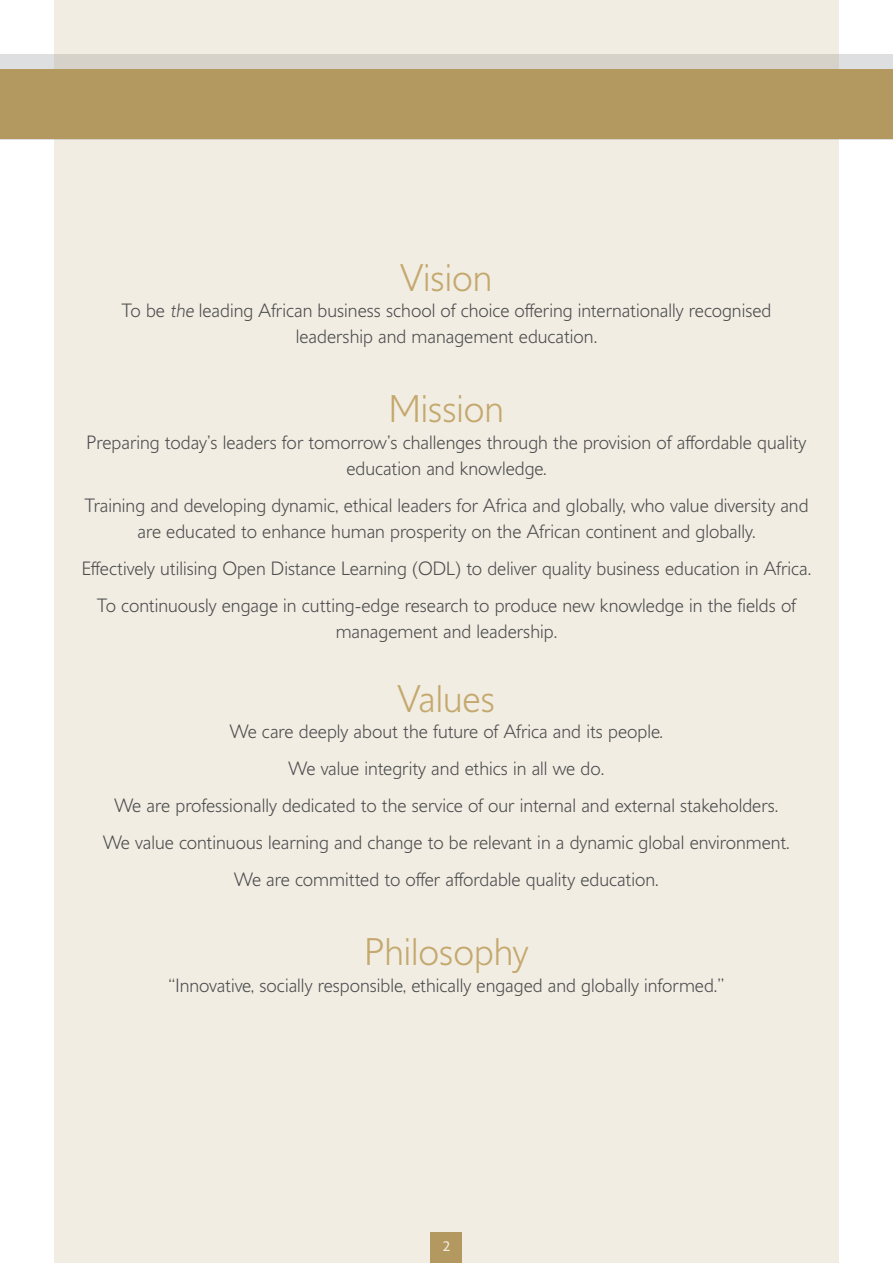
<style>
.page{position:relative;width:893px;height:1263px;background:#fff}
.page>*{position:absolute;margin:0;border:0;box-sizing:border-box;transform-origin:0 0}
.t1{font:300 37.5px "Delargo DT";color:#c4a86e}
.t2{font:300 18.75px/36.9px "Delargo DT";color:#4d4d4f;text-align:center}
.t3{font:13.5px "Delargo DT";color:#fff}
.s1{font-style:italic}
</style>
<div class="page">
<div style="left:0;top:54px;width:893px;height:85px;background:#dedfe0"></div>
<div style="left:0;top:69px;width:893px;height:70px;background:#b3995f"></div>
<div style="left:54px;top:0;width:785px;height:1263px;background:#f1ede2"></div>
<h1 class="t1" style="left:401px;top:254px;width:93px">Vision</h1>
<p class="t2" style="left:122px;top:297px;width:651px;line-height:26.2px">To be <span class="s1">the</span> leading African business school of choice offering internationally recognised leadership and management education.</p>
<h1 class="t1" style="left:389px;top:386px;width:117px">Mission</h1>
<p class="t2" style="left:87px;top:428px;width:721px;line-height:26.2px">Preparing today’s leaders for tomorrow’s challenges through the provision of affordable quality education and knowledge.</p>
<p class="t2" style="left:84px;top:492px;width:726px;line-height:26.2px">Training and developing dynamic, ethical leaders for Africa and globally, who value diversity and are educated to enhance human prosperity on the African continent and globally.</p>
<p class="t2" style="left:82px;top:550px;width:731px">Effectively utilising Open Distance Learning (ODL) to deliver quality business education in Africa.<br>To continuously engage in cutting-edge research to produce new knowledge in the fields of</p>
<p class="t2" style="left:336px;top:613px;width:223px">management and leadership.</p>
<h1 class="t1" style="left:398px;top:676px;width:99px">Values</h1>
<p class="t2" style="left:103px;top:713px;width:688px">We care deeply about the future of Africa and its people.<br>We value integrity and ethics in all we do.<br>We are professionally dedicated to the service of our internal and external stakeholders.<br>We value continuous learning and change to be relevant in a dynamic global environment.<br>We are committed to offer affordable quality education.</p>
<h1 class="t1" style="left:364px;top:929px;width:166px">Philosophy</h1>
<p class="t2" style="left:169px;top:966px;width:557px">“Innovative, socially responsible, ethically engaged and globally informed.”</p>
<p class="t3" style="left:442px;top:1237px;width:10px">2</p>
</div>
